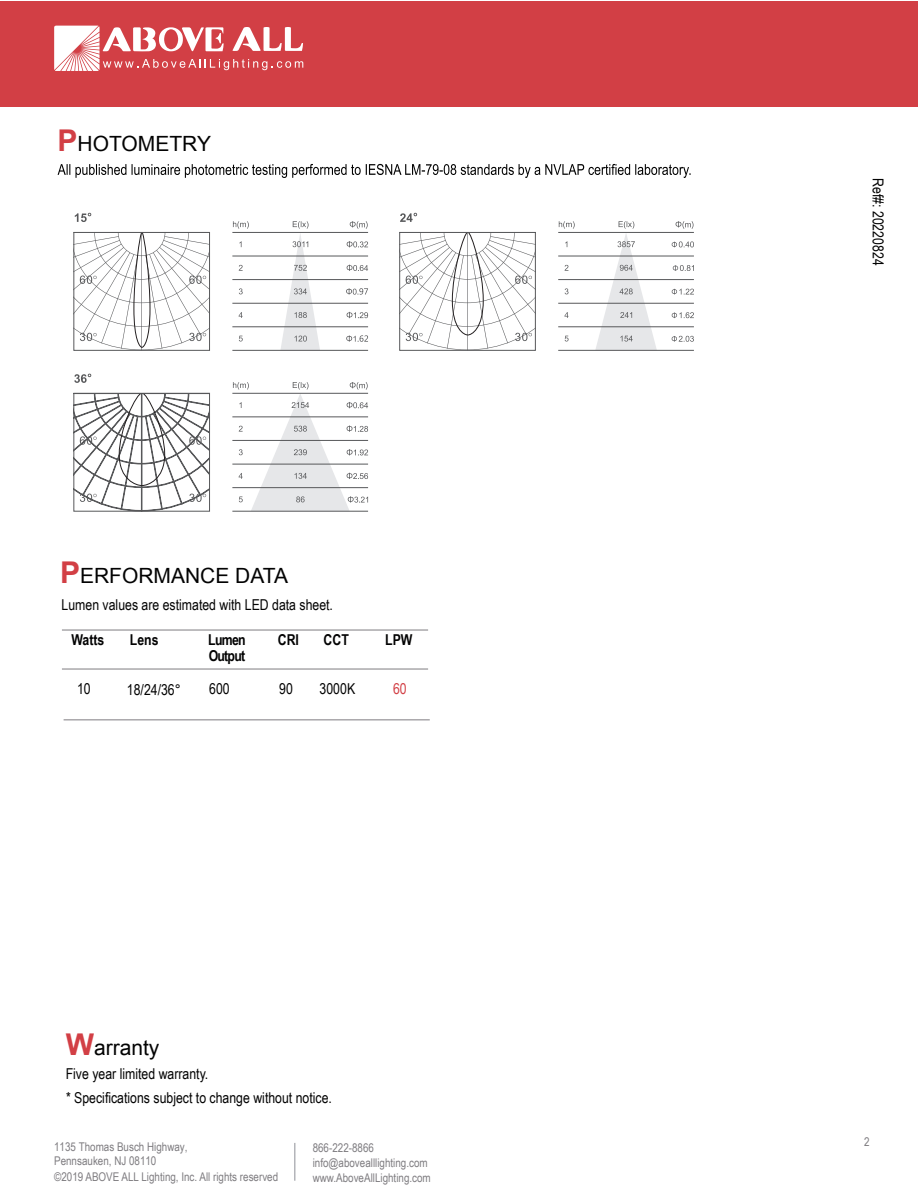
<style>
.page{position:relative;width:918px;height:1188px;background:#fff}
.page>*{position:absolute;margin:0;border:0;box-sizing:border-box;transform-origin:0 0}
.t1{font:21px "Arial";color:#030303}
.t2{font:15px/24px "Arial Narrow";color:#030303}
.t3{font:700 15px "Arial Narrow";color:#030303}
.t4{font:700 15px/16.5px "Arial Narrow";letter-spacing:-.05em;color:#030303}
.t5{font:15px "Arial Narrow";color:#d23f45}
.t6{font:12px/15px "Arial Narrow";color:#7e7c80}
.s1{font-weight:700;font-size:30px;color:#d23f45}
</style>
<div class="page">
<div style="left:0;top:1px;width:918px;height:106px;background:#d23f45"></div>
<svg style="left:54px;top:26px;width:249px;height:45px"></svg>
<hr style="left:294px;top:1143px;width:1px;height:38px;background:#8e9097">
<svg style="left:58px;top:164px;width:633px;height:14px"></svg>
<hr style="left:62px;top:669px;width:366px;height:1px;background:#7e7c80">
<hr style="left:62px;top:630px;width:366px;height:1px;background:#7e7c80">
<hr style="left:64px;top:719px;width:366px;height:1px;background:#7e7c80">
<svg style="left:75px;top:213px;width:16px;height:9px"></svg>
<svg style="left:74px;top:232px;width:136px;height:118px"></svg>
<svg style="left:233px;top:221px;width:16px;height:8px"></svg>
<svg style="left:239px;top:241px;width:3px;height:6px"></svg>
<svg style="left:239px;top:265px;width:4px;height:6px"></svg>
<svg style="left:239px;top:288px;width:4px;height:6px"></svg>
<svg style="left:239px;top:312px;width:4px;height:6px"></svg>
<svg style="left:239px;top:336px;width:4px;height:5px"></svg>
<svg style="left:280px;top:221px;width:40px;height:129px"></svg>
<svg style="left:350px;top:221px;width:18px;height:8px"></svg>
<svg style="left:347px;top:241px;width:21px;height:6px"></svg>
<svg style="left:347px;top:265px;width:21px;height:6px"></svg>
<svg style="left:346px;top:288px;width:22px;height:7px"></svg>
<svg style="left:347px;top:312px;width:21px;height:6px"></svg>
<svg style="left:346px;top:335px;width:22px;height:7px"></svg>
<hr style="left:232px;top:232px;width:136px;height:1px;background:#57585a">
<hr style="left:232px;top:256px;width:136px;height:1px;background:#57585a">
<hr style="left:232px;top:279px;width:136px;height:1px;background:#57585a">
<hr style="left:232px;top:303px;width:136px;height:1px;background:#57585a">
<hr style="left:232px;top:327px;width:136px;height:1px;background:#57585a">
<hr style="left:232px;top:350px;width:136px;height:1px;background:#57585a">
<svg style="left:74px;top:374px;width:17px;height:9px"></svg>
<svg style="left:74px;top:393px;width:136px;height:118px"></svg>
<svg style="left:233px;top:382px;width:135px;height:129px"></svg>
<hr style="left:232px;top:393px;width:136px;height:1px;background:#57585a">
<hr style="left:232px;top:417px;width:136px;height:1px;background:#57585a">
<hr style="left:232px;top:440px;width:136px;height:1px;background:#57585a">
<hr style="left:232px;top:464px;width:136px;height:1px;background:#57585a">
<hr style="left:232px;top:487px;width:136px;height:1px;background:#57585a">
<hr style="left:232px;top:511px;width:136px;height:1px;background:#57585a">
<svg style="left:400px;top:213px;width:17px;height:9px"></svg>
<svg style="left:400px;top:232px;width:135px;height:118px"></svg>
<svg style="left:559px;top:221px;width:16px;height:8px"></svg>
<svg style="left:565px;top:265px;width:3px;height:6px"></svg>
<svg style="left:565px;top:288px;width:4px;height:6px"></svg>
<svg style="left:564px;top:312px;width:4px;height:6px"></svg>
<svg style="left:565px;top:336px;width:4px;height:5px"></svg>
<svg style="left:595px;top:221px;width:62px;height:129px"></svg>
<svg style="left:676px;top:221px;width:18px;height:8px"></svg>
<svg style="left:672px;top:241px;width:22px;height:6px"></svg>
<svg style="left:673px;top:265px;width:21px;height:6px"></svg>
<svg style="left:672px;top:289px;width:22px;height:6px"></svg>
<svg style="left:672px;top:312px;width:22px;height:6px"></svg>
<svg style="left:672px;top:336px;width:22px;height:6px"></svg>
<hr style="left:558px;top:232px;width:136px;height:1px;background:#57585a">
<hr style="left:558px;top:256px;width:136px;height:1px;background:#57585a">
<hr style="left:558px;top:279px;width:136px;height:1px;background:#57585a">
<hr style="left:558px;top:303px;width:136px;height:1px;background:#57585a">
<hr style="left:558px;top:327px;width:136px;height:1px;background:#57585a">
<hr style="left:558px;top:350px;width:136px;height:1px;background:#57585a">
<h1 class="t1" style="left:58px;top:130px;width:155px"><span class="s1">P</span>HOTOMETRY</h1>
<h1 class="t1" style="left:60px;top:562px;width:230px"><span class="s1">P</span>ERFORMANCE DATA</h1>
<p class="t2" style="left:62px;top:592px;width:273px">Lumen values are estimated with LED data sheet.</p>
<p class="t3" style="left:71px;top:628px;width:35px">Watts</p>
<p class="t4" style="left:208px;top:630px;width:39px">Lumen<br>Output</p>
<p class="t3" style="left:130px;top:629px;width:30px">Lens</p>
<p class="t3" style="left:278px;top:628px;width:23px">CRI</p>
<p class="t3" style="left:385px;top:628px;width:29px">LPW</p>
<p class="t3" style="left:324px;top:628px;width:27px">CCT</p>
<p class="t2" style="left:320px;top:677px;width:37px">3000K</p>
<p class="t2" style="left:77px;top:677px;width:15px">10</p>
<p class="t2" style="left:127px;top:677px;width:55px">18/24/36°</p>
<p class="t2" style="left:209px;top:677px;width:22px">600</p>
<p class="t2" style="left:279px;top:677px;width:15px">90</p>
<p class="t5" style="left:393px;top:678px;width:15px">60</p>
<h1 class="t1" style="left:66px;top:1034px;width:95px"><span class="s1">W</span>arranty</h1>
<p class="t2" style="left:66px;top:1061px;width:268px">Five year limited warranty.<br>* Specifications subject to change without notice.</p>
<p class="t6" style="left:54px;top:1139px;width:135px;line-height:14.4px">1135 Thomas Busch Highway,<br>Pennsauken, NJ 08110</p>
<p class="t6" style="left:54px;top:1169px;width:226px">©2019 ABOVE ALL Lighting, Inc. All rights reserved</p>
<p class="t6" style="left:313px;top:1140px;width:120px">866-222-8866 info@abovealllighting.com www.AboveAllLighting.com</p>
<p class="t2" style="left:891px;top:178px;width:89px;rotate:90deg">Ref#: 20220824</p>
<p class="t6" style="left:864px;top:1134px;width:7px">2</p>
</div>
